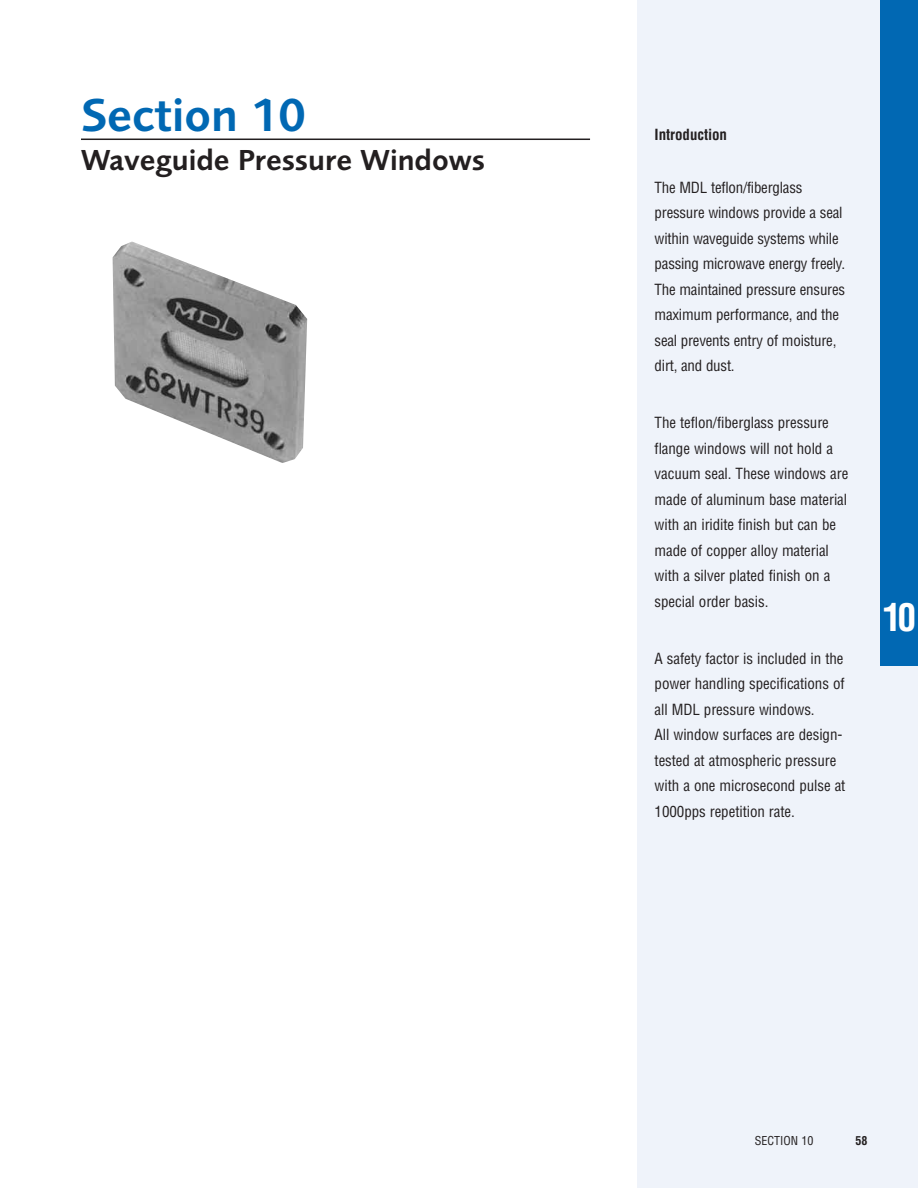
<style>
.page{position:relative;width:918px;height:1188px;background:#fff}
.page>*{position:absolute;margin:0;border:0;box-sizing:border-box;transform-origin:0 0}
.t1{font:47.7px "Foundry Sans Demi";color:#0168b3}
.t2{font:700 condensed 37.5px "Helvetica";color:#fff}
.t3{font:30px "Foundry Sans Demi";color:#231f20}
.t4{font:condensed 15px/25.5px "Helvetica";letter-spacing:-.005em;color:#231f20}
.t5{font:700 condensed 15px "Helvetica";letter-spacing:-.005em;color:#231f20}
.t6{font:condensed 12px "Helvetica";color:#231f20}
.t7{font:700 condensed 12px "Helvetica";color:#231f20}
</style>
<div class="page">
<div style="left:637px;top:0;width:281px;height:1188px;background:#eff3fa"></div>
<div style="left:881px;top:0;width:37px;height:666px;background:#0168b3"></div>
<hr style="left:81px;top:139px;width:509px;height:1px;background:#231f20">
<img style="left:113px;top:242px;width:194px;height:221px">
<h1 class="t1" style="left:81px;top:97px;width:226px">Section 10</h1>
<h3 class="t3" style="left:81px;top:148px;width:406px">Waveguide Pressure Windows</h3>
<p class="t5" style="left:655px;top:126px;width:74px">Introduction</p>
<p class="t4" style="left:655px;top:175px;width:192px">The MDL teflon/fiberglass pressure windows provide a seal within waveguide systems while passing microwave energy freely.<br>The maintained pressure ensures maximum performance, and the seal prevents entry of moisture, dirt, and dust.</p>
<p class="t4" style="left:655px;top:410px;width:195px">The teflon/fiberglass pressure flange windows will not hold a vacuum seal. These windows are made of aluminum base material with an iridite finish but can be made of copper alloy material with a silver plated finish on a special order basis.</p>
<p class="t4" style="left:655px;top:646px;width:192px">A safety factor is included in the power handling specifications of all MDL pressure windows.<br>All window surfaces are design&shy;tested at atmospheric pressure with a one microsecond pulse at<br>1000pps repetition rate.</p>
<h2 class="t2" style="left:883px;top:596px;width:35px">10</h2>
<p class="t6" style="left:755px;top:1133px;width:60px">SECTION 10</p>
<p class="t7" style="left:855px;top:1133px;width:13px">58</p>
</div>
